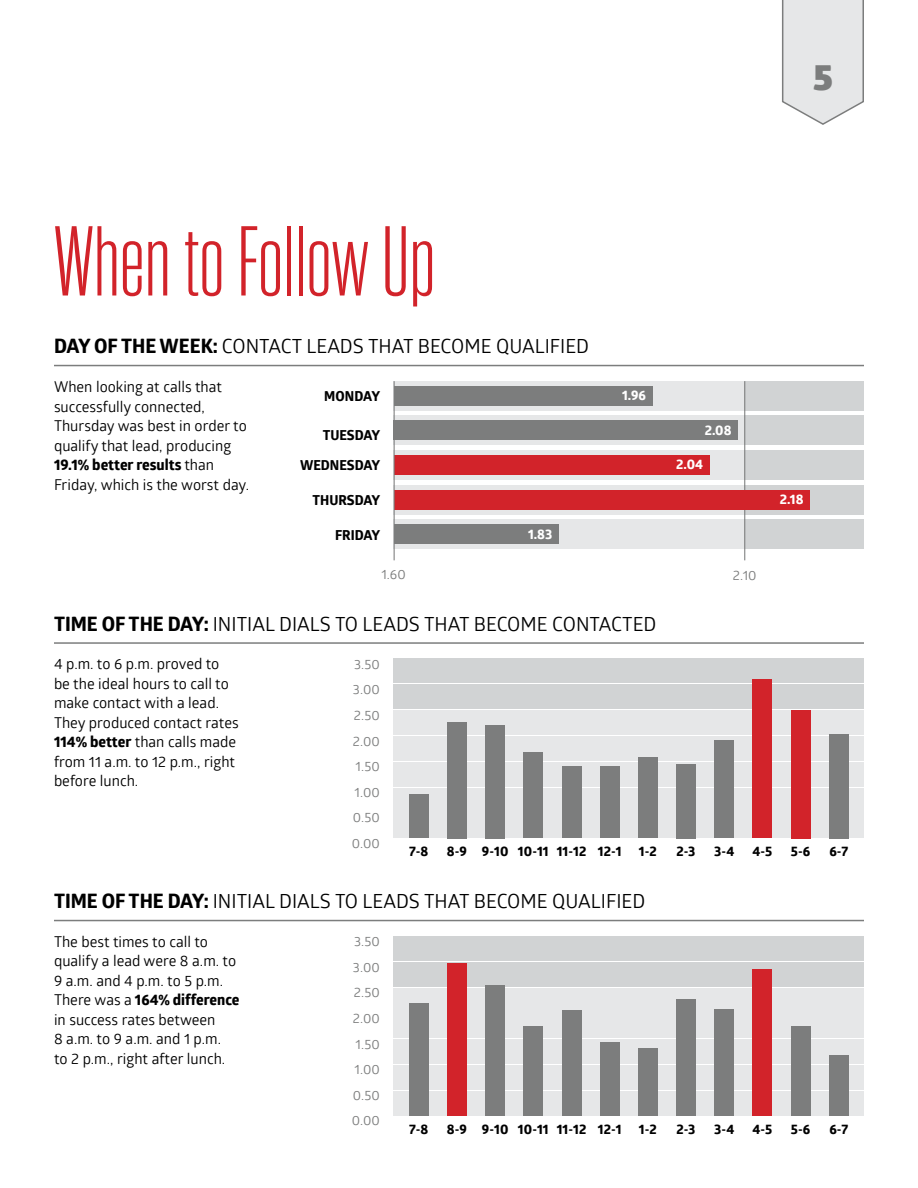
<style>
.page{position:relative;width:918px;height:1188px;background:#fff}
.page>*{position:absolute;margin:0;border:0;box-sizing:border-box;transform-origin:0 0}
.t1{font:300 99px "Rama Gothic M";color:#d2232a}
.t2{font:900 36px "Glober";color:#7c7d7d}
.t3{font:19.5px "Glober";color:#000}
.t4{font:700 19.5px "Globerx";color:#000}
.t5{font:15px/19.5px "Glober";color:#000}
.t6{font:700 15px "Globerx";color:#000}
.t7{font:700 13.5px "Globerx";color:#000}
.t8{font:13.5px/25.7px "Glober";letter-spacing:.01em;color:#7c7d7d;text-align:justify}
.t9{font:700 13.5px "Globerx";color:#fff}
.s1{font-family:"Glober";font-weight:400}
.s2{font-family:"Globerx";font-weight:700}
</style>
<div class="page">
<hr style="left:54px;top:365px;width:810px;height:1px;background:#7c7d7d">
<div style="left:394px;top:450px;width:470px;height:30px;background:#e6e7e8"></div>
<div style="left:394px;top:485px;width:470px;height:29px;background:#e6e7e8"></div>
<div style="left:394px;top:416px;width:470px;height:29px;background:#e6e7e8"></div>
<div style="left:745px;top:416px;width:119px;height:29px;background:#d1d3d4"></div>
<div style="left:394px;top:381px;width:470px;height:29px;background:#e6e7e8"></div>
<div style="left:745px;top:381px;width:119px;height:29px;background:#d1d3d4"></div>
<div style="left:745px;top:450px;width:119px;height:30px;background:#d1d3d4"></div>
<div style="left:745px;top:485px;width:119px;height:29px;background:#d1d3d4"></div>
<div style="left:394px;top:520px;width:470px;height:29px;background:#e6e7e8"></div>
<div style="left:745px;top:520px;width:119px;height:29px;background:#d1d3d4"></div>
<hr style="left:744px;top:381px;width:1px;height:179px;background:#7c7d7d">
<div style="left:394px;top:421px;width:344px;height:19px;background:#7c7d7d"></div>
<div style="left:394px;top:386px;width:258px;height:19px;background:#7c7d7d"></div>
<div style="left:394px;top:456px;width:316px;height:19px;background:#d2232a"></div>
<div style="left:394px;top:490px;width:416px;height:19px;background:#d2232a"></div>
<div style="left:395px;top:525px;width:164px;height:19px;background:#7c7d7d"></div>
<hr style="left:394px;top:381px;width:1px;height:179px;background:#7c7d7d">
<hr style="left:54px;top:642px;width:810px;height:2px;background:#7c7d7d">
<hr style="left:54px;top:920px;width:810px;height:1px;background:#7c7d7d">
<svg style="left:782px;top:0;width:82px;height:125px;background:#e3e4e5"></svg>
<div style="left:394px;top:936px;width:470px;height:25px;background:#d1d3d4"></div>
<div style="left:394px;top:962px;width:470px;height:25px;background:#d1d3d4"></div>
<div style="left:394px;top:988px;width:470px;height:24px;background:#e6e7e8"></div>
<div style="left:394px;top:1014px;width:470px;height:24px;background:#e6e7e8"></div>
<div style="left:394px;top:1039px;width:470px;height:25px;background:#e6e7e8"></div>
<div style="left:394px;top:1065px;width:470px;height:25px;background:#e6e7e8"></div>
<div style="left:394px;top:1091px;width:470px;height:25px;background:#e6e7e8"></div>
<div style="left:486px;top:985px;width:19px;height:131px;background:#7c7d7d"></div>
<div style="left:524px;top:1026px;width:19px;height:90px;background:#7c7d7d"></div>
<div style="left:562px;top:1010px;width:19px;height:106px;background:#7c7d7d"></div>
<div style="left:600px;top:1042px;width:19px;height:74px;background:#7c7d7d"></div>
<div style="left:638px;top:1048px;width:19px;height:68px;background:#7c7d7d"></div>
<div style="left:676px;top:999px;width:20px;height:117px;background:#7c7d7d"></div>
<div style="left:715px;top:1010px;width:19px;height:106px;background:#7c7d7d"></div>
<div style="left:753px;top:969px;width:19px;height:147px;background:#d2232a"></div>
<div style="left:791px;top:1026px;width:19px;height:90px;background:#7c7d7d"></div>
<div style="left:829px;top:1055px;width:19px;height:61px;background:#7c7d7d"></div>
<div style="left:409px;top:1003px;width:19px;height:113px;background:#7c7d7d"></div>
<div style="left:447px;top:963px;width:20px;height:153px;background:#d2232a"></div>
<div style="left:394px;top:659px;width:470px;height:24px;background:#d1d3d4"></div>
<div style="left:394px;top:684px;width:470px;height:25px;background:#d1d3d4"></div>
<div style="left:394px;top:710px;width:470px;height:25px;background:#e6e7e8"></div>
<div style="left:394px;top:736px;width:470px;height:25px;background:#e6e7e8"></div>
<div style="left:394px;top:762px;width:470px;height:25px;background:#e6e7e8"></div>
<div style="left:394px;top:788px;width:470px;height:24px;background:#e6e7e8"></div>
<div style="left:394px;top:814px;width:470px;height:24px;background:#e6e7e8"></div>
<div style="left:486px;top:725px;width:19px;height:113px;background:#7c7d7d"></div>
<div style="left:524px;top:753px;width:19px;height:85px;background:#7c7d7d"></div>
<div style="left:562px;top:766px;width:19px;height:72px;background:#7c7d7d"></div>
<div style="left:600px;top:766px;width:19px;height:72px;background:#7c7d7d"></div>
<div style="left:638px;top:757px;width:19px;height:81px;background:#7c7d7d"></div>
<div style="left:676px;top:764px;width:20px;height:74px;background:#7c7d7d"></div>
<div style="left:715px;top:741px;width:19px;height:97px;background:#7c7d7d"></div>
<div style="left:753px;top:679px;width:19px;height:159px;background:#d2232a"></div>
<div style="left:791px;top:710px;width:19px;height:128px;background:#d2232a"></div>
<div style="left:829px;top:734px;width:19px;height:104px;background:#7c7d7d"></div>
<div style="left:409px;top:795px;width:19px;height:43px;background:#7c7d7d"></div>
<div style="left:447px;top:722px;width:20px;height:116px;background:#7c7d7d"></div>
<h2 class="t2" style="left:813px;top:49px;width:21px">5</h2>
<h1 class="t1" style="left:54px;top:213px;width:383px">When to Follow Up</h1>
<h3 class="t4" style="left:54px;top:332px;width:181px">DAY OF THE WEEK: <span class="s1">CONT</span></h3>
<h3 class="t3" style="left:269px;top:333px;width:175px">ACT LEADS THAT BECOME</h3>
<h3 class="t3" style="left:496px;top:333px;width:95px">QUALIFIED</h3>
<p class="t5" style="left:54px;top:377px;width:194px">When looking at calls that successfully connected,<br>Thursday was best in order to qualify that lead, producing</p>
<p class="t6" style="left:54px;top:454px;width:162px">19.1% better results <span class="s1">than</span></p>
<p class="t5" style="left:54px;top:474px;width:197px">Friday, which is the worst day.</p>
<p class="t7" style="left:324px;top:386px;width:31px">Monday</p>
<p class="t9" style="left:622px;top:386px;width:25px">1.96</p>
<p class="t7" style="left:323px;top:426px;width:59px">TUESDAY</p>
<p class="t7" style="left:300px;top:456px;width:82px">WEDNESDAY</p>
<p class="t7" style="left:313px;top:490px;width:69px">THURSDAY</p>
<p class="t7" style="left:335px;top:525px;width:47px">FRIDAY</p>
<p class="t9" style="left:528px;top:524px;width:26px">1.83</p>
<p class="t9" style="left:705px;top:420px;width:28px">2.08</p>
<p class="t9" style="left:676px;top:455px;width:28px">2.04</p>
<p class="t8" style="left:381px;top:561px;width:26px">1.60</p>
<p class="t8" style="left:733px;top:561px;width:25px">2.10</p>
<h3 class="t3" style="left:54px;top:610px;width:445px"><span class="s2">TIME OF THE DAY:</span> IN ITIAL DIALS TO LEADS THAT BECOME</h3>
<h3 class="t3" style="left:552px;top:610px;width:13px">CONT</h3>
<h3 class="t3" style="left:599px;top:610px;width:59px">ACTE D</h3>
<p class="t9" style="left:780px;top:490px;width:25px">2.18</p>
<p class="t5" style="left:54px;top:653px;width:186px">4 p.m. to 6 p.m. proved to be the ideal hours to call to make contact with a lead.<br>They produced contact rates<br><span class="s2">114% better</span> than calls made from 11 a.m. to 12 p.m., right before lunch.</p>
<p class="t8" style="left:354px;top:651px;width:27px">3.50</p>
<p class="t8" style="left:353px;top:676px;width:28px">3.00</p>
<p class="t8" style="left:352px;top:702px;width:29px">2.50<br>2.00<br>1.50<br>1.00<br>0.50<br>0.00</p>
<p class="t7" style="left:409px;top:842px;width:21px">7-8</p>
<p class="t7" style="left:447px;top:842px;width:176px">8-9 9-10 10-11 11-12 12-1</p>
<p class="t7" style="left:639px;top:842px;width:19px">1-2</p>
<p class="t7" style="left:677px;top:842px;width:20px">2-3</p>
<p class="t7" style="left:714px;top:842px;width:22px">3-4</p>
<p class="t7" style="left:753px;top:842px;width:21px">4-5</p>
<p class="t7" style="left:791px;top:842px;width:21px">5-6</p>
<p class="t7" style="left:829px;top:842px;width:20px">6-7</p>
<h3 class="t3" style="left:54px;top:888px;width:445px"><span class="s2">TIME OF THE DAY:</span> IN ITIAL DIALS TO LEADS THAT BECOME</h3>
<h3 class="t3" style="left:552px;top:888px;width:95px">QUALIFIED</h3>
<p class="t5" style="left:54px;top:931px;width:184px">The best times to call to qualify a lead were 8 a.m. to<br>9 a.m. and 4 p.m. to 5 p.m.</p>
<p class="t6" style="left:54px;top:989px;width:187px"><span class="s1">There was a</span> 164% difference</p>
<p class="t5" style="left:54px;top:1009px;width:173px">in success rates between<br>8 a.m. to 9 a.m. and 1 p.m. to 2 p.m., right after lunch.</p>
<p class="t8" style="left:354px;top:928px;width:27px">3.50</p>
<p class="t8" style="left:353px;top:954px;width:28px">3.00</p>
<p class="t8" style="left:352px;top:979px;width:29px">2.50<br>2.00<br>1.50<br>1.00<br>0.50<br>0.00</p>
<p class="t7" style="left:409px;top:1119px;width:21px">7-8</p>
<p class="t7" style="left:447px;top:1119px;width:176px">8-9 9-10 10-11 11-12 12-1</p>
<p class="t7" style="left:639px;top:1119px;width:19px">1-2</p>
<p class="t7" style="left:677px;top:1119px;width:20px">2-3</p>
<p class="t7" style="left:714px;top:1119px;width:22px">3-4</p>
<p class="t7" style="left:753px;top:1119px;width:21px">4-5</p>
<p class="t7" style="left:791px;top:1119px;width:21px">5-6</p>
<p class="t7" style="left:829px;top:1119px;width:20px">6-7</p>
</div>
